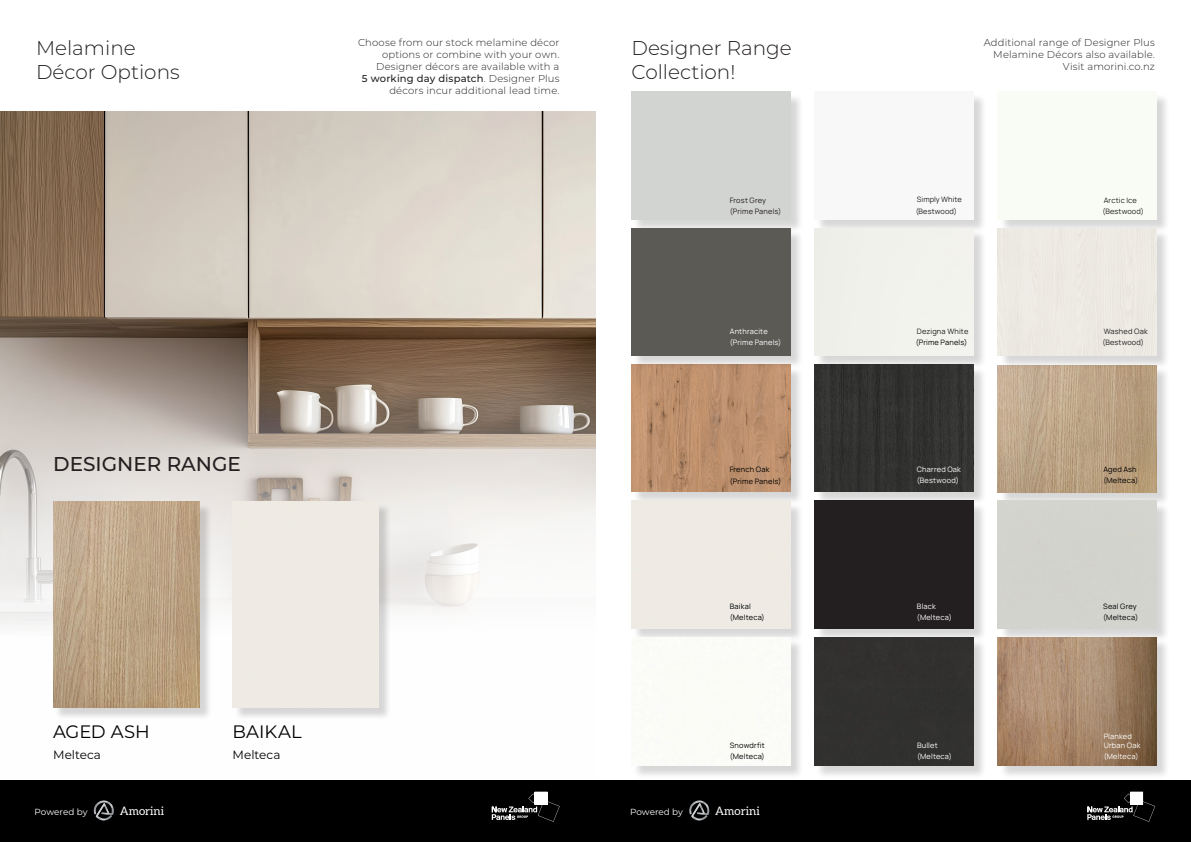
<style>
.page{position:relative;width:1191px;height:842px;background:#fff}
.page>*{position:absolute;margin:0;border:0;box-sizing:border-box;transform-origin:0 0}
.t1{font:300 20px/24px "Montserrat";color:#231f20}
.t2{font:500 20px "Montserrat";color:#231f20}
.t3{font:18px "Montserrat";color:#000}
.t4{font:12px "Montserrat";color:#000}
.t5{font:11.6px "Aleo";color:#fff}
.t6{font:300 10px/12px "Montserrat";letter-spacing:.015em;color:#231f20;text-align:right}
.t7{font:8.8px "Montserrat";color:#fff}
.t8{font:7.4px "Manrope";letter-spacing:.025em;color:#000}
.t9{font:7.4px/8.9px "Manrope";letter-spacing:.025em;color:#fff}
.t10{font:7.4px "Manrope";letter-spacing:.015em;color:#231f20}
.s1{font-weight:500}
</style>
<div class="page">
<img style="left:0;top:112px;width:595px;height:669px">
<div style="left:234px;top:503px;width:157px;height:217px;background:#231f20;opacity:.18"></div>
<div style="left:232px;top:502px;width:147px;height:206px;background:#efeae4"></div>
<div style="left:55px;top:503px;width:157px;height:217px;background:#231f20;opacity:.18"></div>
<img style="left:53px;top:502px;width:147px;height:206px">
<div style="left:0;top:781px;width:604px;height:61px;background:#000"></div>
<svg style="left:94px;top:800px;width:20px;height:20px"></svg>
<svg style="left:492px;top:792px;width:67px;height:30px"></svg>
<div style="left:633px;top:366px;width:170px;height:140px;background:#231f20;opacity:.18"></div>
<img style="left:631px;top:365px;width:159px;height:127px">
<div style="left:816px;top:502px;width:170px;height:140px;background:#231f20;opacity:.18"></div>
<div style="left:814px;top:501px;width:159px;height:127px;background:#231f20"></div>
<div style="left:816px;top:639px;width:170px;height:140px;background:#231f20;opacity:.18"></div>
<div style="left:814px;top:637px;width:159px;height:128px;background:#31302f"></div>
<div style="left:816px;top:366px;width:170px;height:140px;background:#231f20;opacity:.18"></div>
<div style="left:814px;top:365px;width:159px;height:127px;background:#323230"></div>
<div style="left:999px;top:367px;width:170px;height:139px;background:#231f20;opacity:.18"></div>
<img style="left:997px;top:365px;width:159px;height:127px">
<div style="left:999px;top:502px;width:170px;height:140px;background:#231f20;opacity:.18"></div>
<div style="left:997px;top:501px;width:159px;height:127px;background:#d3d3ce"></div>
<div style="left:633px;top:502px;width:170px;height:140px;background:#231f20;opacity:.18"></div>
<div style="left:631px;top:501px;width:159px;height:127px;background:#efeae4"></div>
<div style="left:633px;top:639px;width:170px;height:140px;background:#231f20;opacity:.18"></div>
<img style="left:631px;top:637px;width:159px;height:128px">
<div style="left:999px;top:639px;width:170px;height:140px;background:#231f20;opacity:.18"></div>
<img style="left:997px;top:637px;width:159px;height:128px">
<div style="left:633px;top:93px;width:170px;height:141px;background:#231f20;opacity:.18"></div>
<div style="left:631px;top:92px;width:159px;height:128px;background:#d2d4d1"></div>
<div style="left:633px;top:230px;width:170px;height:140px;background:#231f20;opacity:.18"></div>
<div style="left:631px;top:228px;width:159px;height:128px;background:#5b5a55"></div>
<div style="left:816px;top:93px;width:170px;height:141px;background:#231f20;opacity:.18"></div>
<img style="left:816px;top:93px;width:157px;height:127px">
<div style="left:816px;top:230px;width:170px;height:140px;background:#231f20;opacity:.18"></div>
<div style="left:814px;top:228px;width:159px;height:128px;background:#f1f2ec"></div>
<div style="left:999px;top:93px;width:170px;height:141px;background:#231f20;opacity:.18"></div>
<div style="left:999px;top:93px;width:157px;height:127px;background:#f9fcf5"></div>
<div style="left:999px;top:230px;width:170px;height:140px;background:#231f20;opacity:.18"></div>
<div style="left:997px;top:228px;width:159px;height:128px;background:#edeae3"></div>
<div style="left:587px;top:781px;width:604px;height:61px;background:#000"></div>
<svg style="left:689px;top:800px;width:20px;height:20px"></svg>
<svg style="left:1087px;top:792px;width:68px;height:30px"></svg>
<h3 class="t1" style="left:36px;top:36px;width:145px">Melamine<br>Décor Options</h3>
<h2 class="t6" style="left:358px;top:36px;width:203px">Choose from our stock melamine décor options or combine with your own.<br>Designer décors are available with a</h2>
<h2 class="t6" style="left:362px;top:72px;width:199px"><span class="s1">5 working day dispatch</span>. Designer Plus décors incur additional lead time.</h2>
<h3 class="t2" style="left:53px;top:450px;width:189px">DESIGNER RANGE</h3>
<p class="t3" style="left:53px;top:719px;width:98px">AGED ASH</p>
<p class="t3" style="left:233px;top:719px;width:71px">BAIKAL</p>
<p class="t4" style="left:53px;top:747px;width:49px">Melteca</p>
<p class="t4" style="left:233px;top:747px;width:49px">Melteca</p>
<p class="t7" style="left:35px;top:805px;width:54px">Powered by</p>
<p class="t5" style="left:120px;top:804px;width:46px">Amorini</p>
<h3 class="t1" style="left:631px;top:36px;width:162px">Designer Range<br>Collection!</h3>
<h2 class="t6" style="left:983px;top:36px;width:173px">Additional range of Designer Plus<br>Melamine Décors also available.</h2>
<h2 class="t6" style="left:1062px;top:60px;width:94px">Visit amorini.co.nz</h2>
<p class="t10" style="left:730px;top:195px;width:38px">Frost Grey</p>
<p class="t10" style="left:730px;top:206px;width:53px">(Prime Panels)</p>
<p class="t10" style="left:917px;top:194px;width:46px">Simply White</p>
<p class="t10" style="left:1103px;top:195px;width:35px">Arctic Ice</p>
<p class="t10" style="left:915px;top:206px;width:43px">(Bestwood)</p>
<p class="t10" style="left:1102px;top:206px;width:43px">(Bestwood)</p>
<p class="t9" style="left:730px;top:327px;width:39px">Anthracite</p>
<p class="t10" style="left:917px;top:326px;width:53px">Dezigna White</p>
<p class="t10" style="left:1103px;top:326px;width:46px">Washed Oak</p>
<p class="t9" style="left:730px;top:338px;width:53px">(Prime Panels)</p>
<p class="t8" style="left:915px;top:337px;width:53px">(Prime Panels)</p>
<p class="t10" style="left:1102px;top:337px;width:43px">(Bestwood)</p>
<p class="t8" style="left:730px;top:464px;width:41px">French Oak</p>
<p class="t9" style="left:916px;top:465px;width:46px">Charred Oak</p>
<p class="t9" style="left:916px;top:476px;width:44px">(Bestwood)</p>
<p class="t8" style="left:1103px;top:475px;width:36px">(Melteca)</p>
<p class="t8" style="left:1103px;top:464px;width:35px">Aged Ash</p>
<p class="t8" style="left:730px;top:476px;width:53px">(Prime Panels)</p>
<p class="t8" style="left:730px;top:601px;width:22px">Baikal</p>
<p class="t9" style="left:917px;top:602px;width:20px">Black</p>
<p class="t8" style="left:1103px;top:601px;width:35px">Seal Grey</p>
<p class="t8" style="left:730px;top:612px;width:36px">(Melteca)</p>
<p class="t9" style="left:917px;top:613px;width:36px">(Melteca)</p>
<p class="t8" style="left:1103px;top:612px;width:36px">(Melteca)</p>
<p class="t8" style="left:730px;top:740px;width:36px">Snowdrfit</p>
<p class="t9" style="left:917px;top:740px;width:22px">Bullet</p>
<p class="t9" style="left:1103px;top:731px;width:38px">Planked<br>Urban Oak</p>
<p class="t8" style="left:730px;top:751px;width:36px">(Melteca)</p>
<p class="t9" style="left:917px;top:751px;width:36px">(Melteca)</p>
<p class="t9" style="left:1103px;top:751px;width:36px">(Melteca)</p>
<p class="t7" style="left:630px;top:805px;width:54px">Powered by</p>
<p class="t5" style="left:715px;top:804px;width:46px">Amorini</p>
</div>
